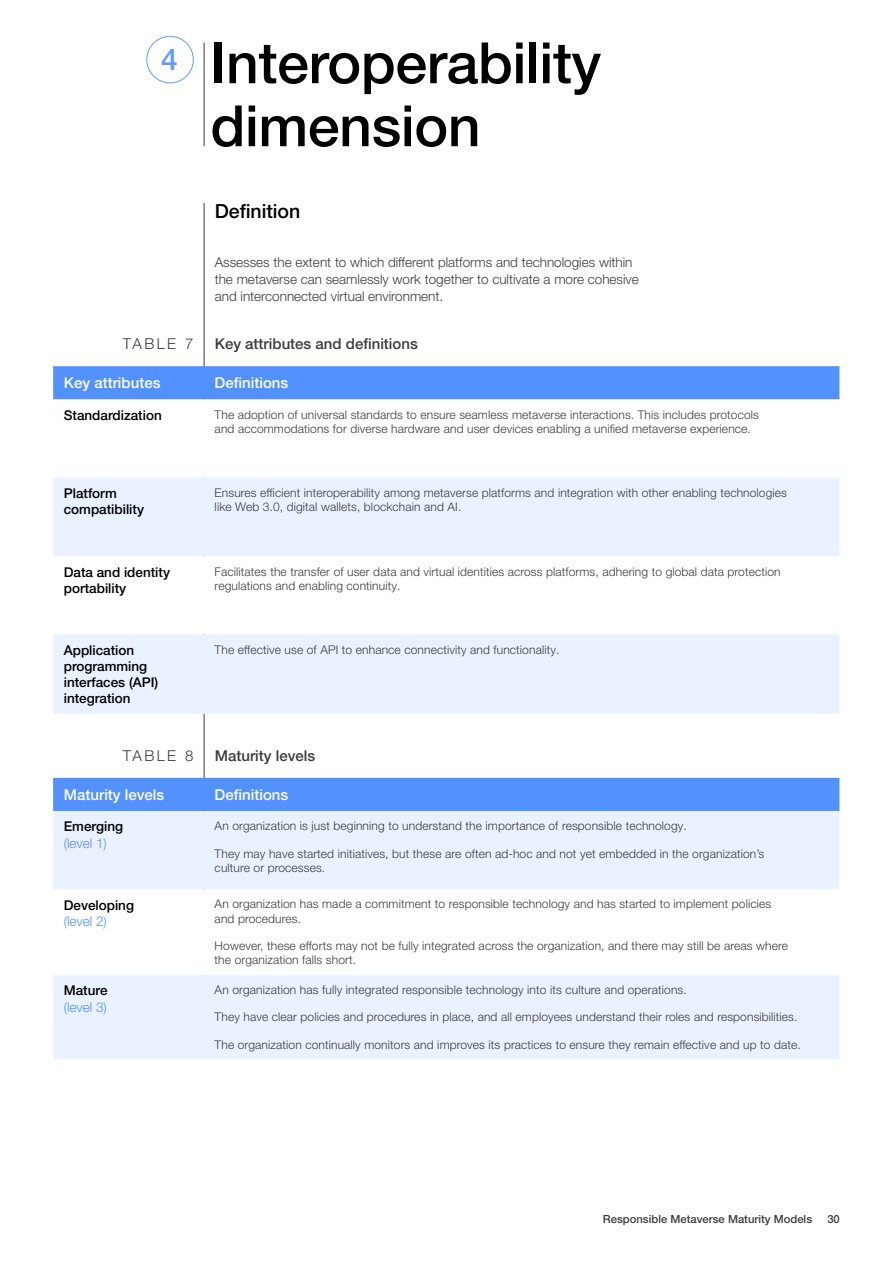
<style>
.page{position:relative;width:893px;height:1263px;background:#fff}
.page>*{position:absolute;margin:0;border:0;box-sizing:border-box;transform-origin:0 0}
.t1{font:500 57px/63px "Helvetica Neue LT Pro";letter-spacing:-.005em;color:#000}
.t2{font:500 30px "Helvetica Neue LT Pro";color:#639cff}
.t3{font:500 19.5px "Helvetica Neue LT Pro";color:#000}
.t4{font:500 15px "Helvetica Neue LT Pro";color:#fff}
.t5{font:500 15px "Helvetica Neue LT Pro";color:#3c3c3b}
.t6{font:300 15px "Helvetica Neue LT Pro";letter-spacing:.16em;color:#3c3c3b}
.t7{font:300 13.5px/17.2px "Helvetica Neue LT Pro";color:#3c3c3b}
.t8{font:500 13.5px/16.2px "Helvetica Neue LT Pro";color:#000}
.t9{font:300 13.5px "Helvetica Neue LT Pro";color:#5291ff}
.t10{font:300 12px/14.4px "Helvetica Neue LT Pro";letter-spacing:.01em;color:#3c3c3b}
.t11{font:500 11.25px "Helvetica Neue LT Pro";color:#3c3c3b}
</style>
<div class="page">
<hr style="left:204px;top:42px;width:1px;height:104px;background:#3c3c3b">
<div style="left:147px;top:36px;width:47px;height:47px;border:1px solid #639cff;border-radius:50%"></div>
<hr style="left:204px;top:203px;width:1px;height:836px;background:#3c3c3b">
<div style="left:53px;top:366px;width:786px;height:33px;background:#5291ff"></div>
<svg style="left:53px;top:399px;width:786px;height:79px"></svg>
<svg style="left:53px;top:478px;width:786px;height:236px;fill:#eaf2ff"></svg>
<div style="left:53px;top:778px;width:786px;height:33px;background:#5291ff"></div>
<div style="left:53px;top:811px;width:786px;height:248px;background:#eaf2ff"></div>
<svg style="left:53px;top:889px;width:786px;height:86px"></svg>
<h2 class="t2" style="left:161px;top:41px;width:18px">4</h2>
<h1 class="t1" style="left:210px;top:31px;width:392px">Interoperability dimension</h1>
<p class="t6" style="left:123px;top:335px;width:72px">TABLE 7</p>
<h3 class="t3" style="left:215px;top:199px;width:87px">Definition</h3>
<p class="t7" style="left:215px;top:253px;width:426px">Assesses the extent to which different platforms and technologies within the metaverse can seamlessly work together to cultivate a more cohesive and interconnected virtual environment.</p>
<p class="t5" style="left:215px;top:335px;width:205px">Key attributes and definitions</p>
<p class="t4" style="left:64px;top:374px;width:98px">Key attributes</p>
<p class="t4" style="left:215px;top:374px;width:75px">Definitions</p>
<p class="t8" style="left:64px;top:407px;width:100px">Standardization</p>
<p class="t10" style="left:215px;top:407px;width:546px">The adoption of universal standards to ensure seamless metaverse interactions. This includes protocols and accommodations for diverse hardware and user devices enabling a unified metaverse experience.</p>
<p class="t8" style="left:64px;top:485px;width:82px">Platform compatibility</p>
<p class="t10" style="left:215px;top:485px;width:574px">Ensures efficient interoperability among metaverse platforms and integration with other enabling technologies like Web 3.0, digital wallets, blockchain and AI.</p>
<p class="t8" style="left:64px;top:563px;width:108px">Data and identity portability</p>
<p class="t10" style="left:215px;top:564px;width:568px">Facilitates the transfer of user data and virtual identities across platforms, adhering to global data protection regulations and enabling continuity.</p>
<p class="t8" style="left:64px;top:642px;width:96px">Application programming interfaces (API) integration</p>
<p class="t10" style="left:215px;top:642px;width:346px">The effective use of API to enhance connectivity and functionality.</p>
<p class="t6" style="left:123px;top:746px;width:72px">TABLE 8</p>
<p class="t5" style="left:215px;top:746px;width:102px">Maturity levels</p>
<p class="t4" style="left:64px;top:785px;width:102px">Maturity levels</p>
<p class="t4" style="left:215px;top:785px;width:75px">Definitions</p>
<p class="t8" style="left:64px;top:818px;width:61px">Emerging</p>
<p class="t9" style="left:64px;top:834px;width:45px">(level 1)</p>
<p class="t10" style="left:215px;top:819px;width:474px">An organization is just beginning to understand the importance of responsible technology.</p>
<p class="t10" style="left:215px;top:846px;width:551px">They may have started initiatives, but these are often ad-hoc and not yet embedded in the organization’s culture or processes.</p>
<p class="t8" style="left:64px;top:896px;width:72px">Developing</p>
<p class="t9" style="left:64px;top:913px;width:45px">(level 2)</p>
<p class="t8" style="left:64px;top:982px;width:45px">Mature</p>
<p class="t9" style="left:64px;top:998px;width:45px">(level 3)</p>
<p class="t10" style="left:215px;top:897px;width:558px">An organization has made a commitment to responsible technology and has started to implement policies and procedures.</p>
<p class="t10" style="left:215px;top:938px;width:575px">However, these efforts may not be fully integrated across the organization, and there may still be areas where the organization falls short.</p>
<p class="t10" style="left:215px;top:982px;width:474px">An organization has fully integrated responsible technology into its culture and operations.</p>
<p class="t10" style="left:215px;top:1010px;width:584px">They have clear policies and procedures in place, and all employees understand their roles and responsibilities.</p>
<p class="t10" style="left:215px;top:1037px;width:588px">The organization continually monitors and improves its practices to ensure they remain effective and up to date.</p>
<p class="t11" style="left:603px;top:1212px;width:211px">Responsible Metaverse Maturity Models</p>
<p class="t11" style="left:827px;top:1212px;width:14px">30</p>
</div>
